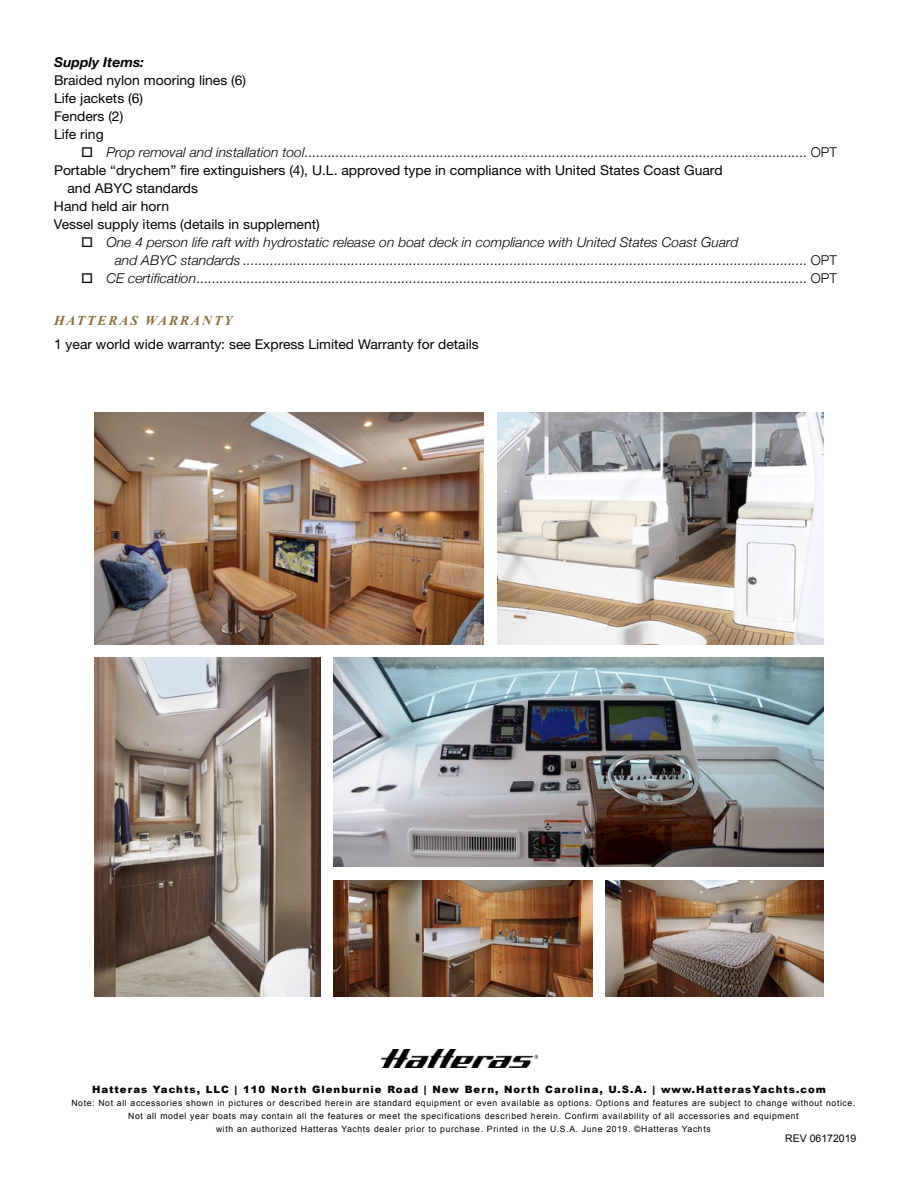
<style>
.page{position:relative;width:918px;height:1188px;background:#fff}
.page>*{position:absolute;margin:0;border:0;box-sizing:border-box;transform-origin:0 0}
.t1{font:italic 300 13.5px/18px "Helvetica Neue";color:#000}
.t2{font:13.5px/18px "Helvetica Neue";color:#000}
.t3{font:italic 700 13.5px "Times New Roman";letter-spacing:.15em;color:#896d3d}
.t4{font:italic 700 13.5px "Helvetica Neue";color:#000}
.t5{font:10.5px "Arial";color:#000}
.t6{font:900 10.05px "Arial";letter-spacing:.1em;color:#000}
.t7{font:8.7px/12.9px "Arial";letter-spacing:.07em;color:#000;text-align:center}
.s1{font-style:normal}
</style>
<div class="page">
<img style="left:333px;top:880px;width:259px;height:117px">
<img style="left:606px;top:880px;width:217px;height:117px">
<img style="left:497px;top:413px;width:326px;height:232px">
<img style="left:95px;top:657px;width:225px;height:340px">
<img style="left:95px;top:413px;width:388px;height:232px">
<img style="left:333px;top:657px;width:490px;height:209px">
<img style="left:382px;top:1050px;width:156px;height:17px">
<p class="t4" style="left:54px;top:52px;width:92px">Supply Items:</p>
<p class="t2" style="left:54px;top:71px;width:194px">Braided nylon mooring lines (6)<br>Life jackets (6)<br>Fenders (2)<br>Life ring</p>
<p class="t1" style="left:81px;top:142px;width:758px">□ Prop removal and installation tool.................................................................................................................................. <span class="s1">OPT</span></p>
<p class="t2" style="left:54px;top:161px;width:670px">Portable “drychem” fire extinguishers (4), U.L. approved type in compliance with United States Coast Guard</p>
<p class="t2" style="left:68px;top:179px;width:132px">and ABYC standards</p>
<p class="t2" style="left:54px;top:197px;width:117px">Hand held air horn</p>
<p class="t2" style="left:54px;top:215px;width:267px">Vessel supply items (details in supplement)</p>
<p class="t1" style="left:115px;top:232px;width:724px;text-indent:-34px">□ One 4 person life raft with hydrostatic release on boat deck in compliance with United States Coast Guard<br>and ABYC standards .................................................................................................................................................. <span class="s1">OPT</span></p>
<p class="t1" style="left:81px;top:268px;width:758px">□ CE certification.............................................................................................................................................................. <span class="s1">OPT</span></p>
<p class="t3" style="left:54px;top:311px;width:180px">HATTERAS WARRANTY</p>
<p class="t2" style="left:54px;top:335px;width:426px">1 year world wide warranty: see Express Limited Warranty for details</p>
<p class="t6" style="left:92px;top:1082px;width:735px">Hatteras Yachts, LLC | 110 North Glenburnie Road | New Bern, North Carolina, U.S.A. | www.HatterasYachts.com</p>
<p class="t7" style="left:71px;top:1097px;width:785px">Note: Not all accessories shown in pictures or described herein are standard equipment or even available as options. Options and features are subject to change without notice.<br>Not all model year boats may contain all the features or meet the specifications described herein. Confirm availability of all accessories and equipment<br>with an authorized Hatteras Yachts dealer prior to purchase. Printed in the U.S.A. June 2019. ©Hatteras Yachts</p>
<p class="t5" style="left:785px;top:1131px;width:73px">REV 06172019</p>
</div>
